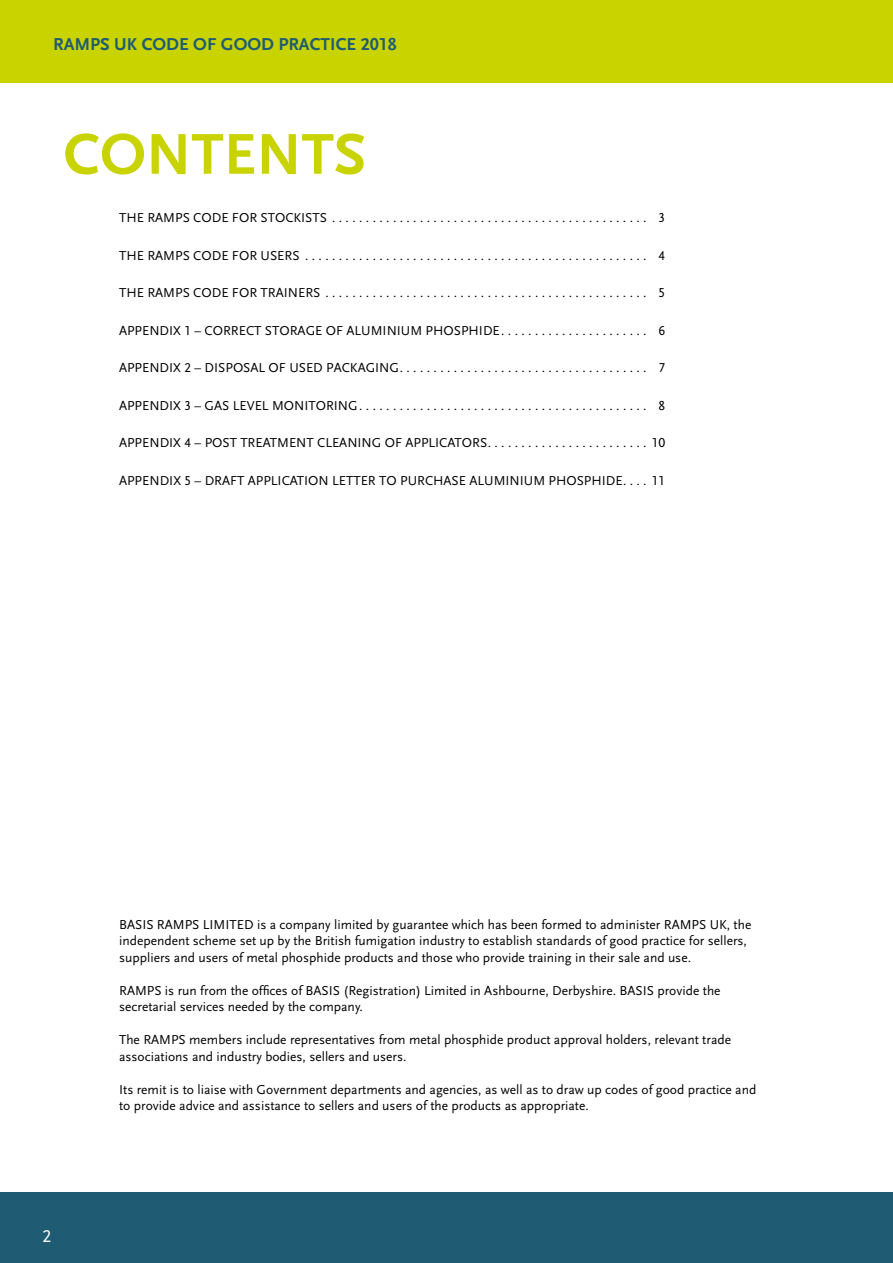
<style>
.page{position:relative;width:893px;height:1263px;background:#fff}
.page>*{position:absolute;margin:0;border:0;box-sizing:border-box;transform-origin:0 0}
.t1{font:700 60px "Scala Sans LF";color:#c8d300}
.t2{font:700 18px "Scala Sans LF";color:#1f5c74}
.t3{font:18px "Scala Sans LF";color:#fff}
.t4{font:13.5px/16.5px "Scala Sans LF";color:#000}
</style>
<div class="page">
<div style="left:0;top:0;width:893px;height:83px;background:#c8d300"></div>
<div style="left:0;top:1192px;width:893px;height:71px;background:#1f5c74"></div>
<h2 class="t2" style="left:53px;top:35px;width:345px">RAMPS UK CODE OF GOOD PRACTICE 2018</h2>
<h1 class="t1" style="left:64px;top:122px;width:304px">CONTENTS</h1>
<p class="t4" style="left:119px;top:210px;width:522px">THE RAMPS CODE FOR STOCKISTS . . . . . . . . . . . . . . . . . . . . . . . . . . . . . . . . . . . . . . . . . . . . . .</p>
<p class="t4" style="left:658px;top:210px;width:8px">3</p>
<p class="t4" style="left:119px;top:247px;width:522px">THE RAMPS CODE FOR USERS . . . . . . . . . . . . . . . . . . . . . . . . . . . . . . . . . . . . . . . . . . . . . . . . . .</p>
<p class="t4" style="left:658px;top:247px;width:8px">4</p>
<p class="t4" style="left:119px;top:285px;width:522px">THE RAMPS CODE FOR TRAINERS . . . . . . . . . . . . . . . . . . . . . . . . . . . . . . . . . . . . . . . . . . . . . . .</p>
<p class="t4" style="left:658px;top:285px;width:8px">5</p>
<p class="t4" style="left:119px;top:322px;width:522px">APPENDIX 1 – CORRECT STORAGE OF ALUMINIUM PHOSPHIDE . . . . . . . . . . . . . . . . . . . . .</p>
<p class="t4" style="left:658px;top:322px;width:8px">6</p>
<p class="t4" style="left:119px;top:360px;width:522px">APPENDIX 2 – DISPOSAL OF USED PACKAGING . . . . . . . . . . . . . . . . . . . . . . . . . . . . . . . . . . . .</p>
<p class="t4" style="left:658px;top:360px;width:8px">7</p>
<p class="t4" style="left:119px;top:397px;width:522px">APPENDIX 3 – GAS LEVEL MONITORING . . . . . . . . . . . . . . . . . . . . . . . . . . . . . . . . . . . . . . . . . .</p>
<p class="t4" style="left:658px;top:397px;width:8px">8</p>
<p class="t4" style="left:119px;top:435px;width:548px">APPENDIX 4 – POST TREATMENT CLEANING OF APPLICATORS . . . . . . . . . . . . . . . . . . . . . . . 10</p>
<p class="t4" style="left:119px;top:472px;width:547px">APPENDIX 5 – DRAFT APPLICATION LETTER TO PURCHASE ALUMINIUM PHOSPHIDE . . . 11</p>
<h2 class="t3" style="left:43px;top:1226px;width:10px">2</h2>
<p class="t4" style="left:119px;top:916px;width:634px">BASIS RAMPS LIMITED is a company limited by guarantee which has been formed to administer RAMPS UK, the independent scheme set up by the British fumigation industry to establish standards of good practice for sellers, suppliers and users of metal phosphide products and those who provide training in their sale and use.</p>
<p class="t4" style="left:119px;top:982px;width:603px">RAMPS is run from the offices of BASIS (Registration) Limited in Ashbourne, Derbyshire. BASIS provide the secretarial services needed by the company.</p>
<p class="t4" style="left:119px;top:1032px;width:613px">The RAMPS members include representatives from metal phosphide product approval holders, relevant trade associations and industry bodies, sellers and users.</p>
<p class="t4" style="left:119px;top:1081px;width:639px">Its remit is to liaise with Government departments and agencies, as well as to draw up codes of good practice and to provide advice and assistance to sellers and users of the products as appropriate.</p>
</div>
